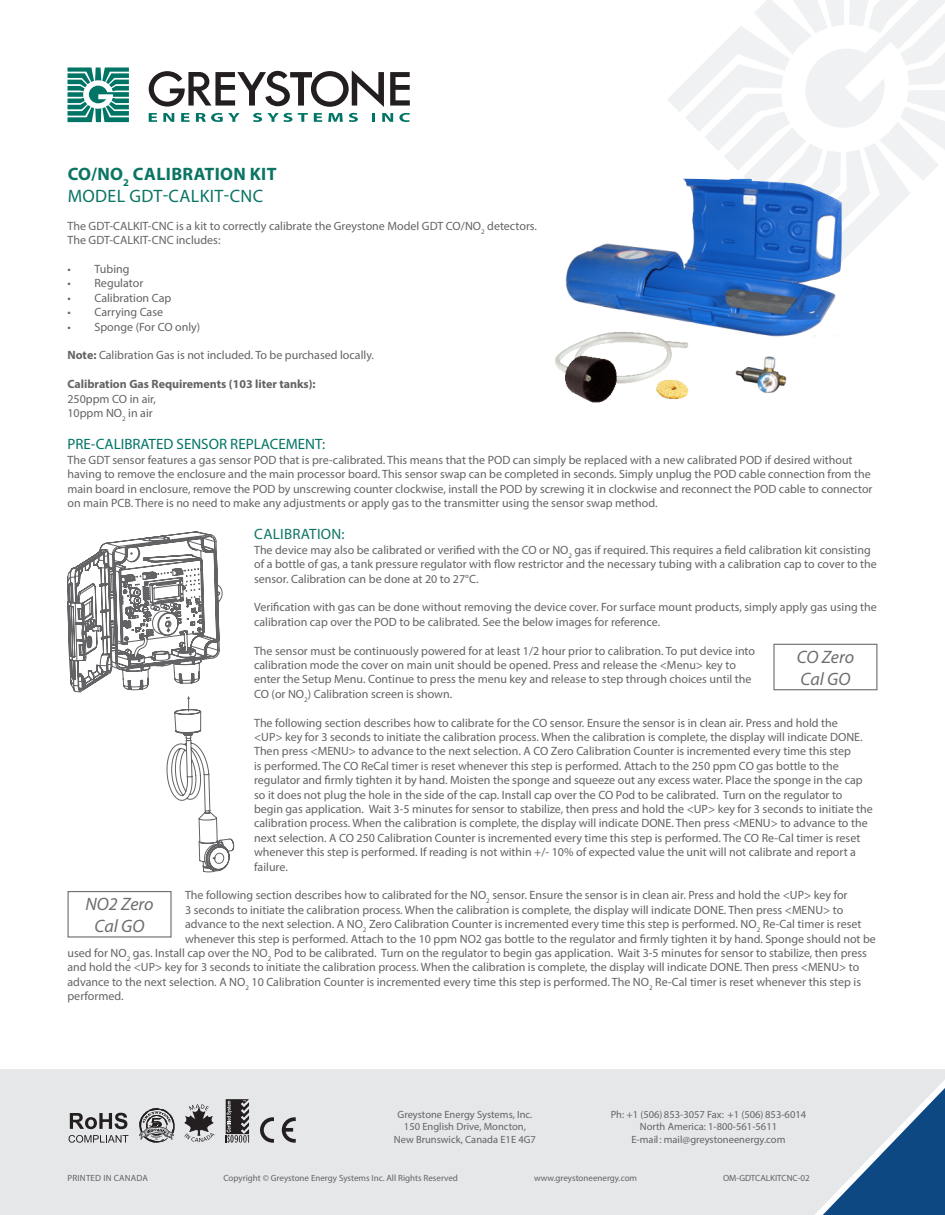
<style>
.page{position:relative;width:945px;height:1215px;background:#fff}
.page>*{position:absolute;margin:0;border:0;box-sizing:border-box;transform-origin:0 0}
.t1{font:700 18px/21.6px "Myriad Pro";letter-spacing:.02em;color:#0b7564}
.t2{font:italic 18px/21.6px "Myriad Pro";color:#6c6d70}
.t3{font:15px "Myriad Pro";color:#007566}
.t4{font:15px "Myriad Pro";letter-spacing:.02em;color:#0b7564}
.t5{font:12px/14.4px "Myriad Pro";color:#636366}
.t6{font:700 12px "Myriad Pro";color:#636366}
.t7{font:10.5px/12.6px "Myriad Pro";color:#636366;text-align:center}
.t8{font:9px "Myriad Pro";color:#636366}
.t9{font:9px "Myriad Pro";letter-spacing:.02em;color:#636366}
.s1{font-weight:400}
.s2{font-weight:700}
</style>
<div class="page">
<svg style="left:390px;top:72px;width:20px;height:34px"></svg>
<svg style="left:149px;top:70px;width:235px;height:37px"></svg>
<svg style="left:67px;top:67px;width:62px;height:55px"></svg>
<svg style="left:149px;top:113px;width:8px;height:9px"></svg>
<svg style="left:181px;top:113px;width:9px;height:9px"></svg>
<svg style="left:314px;top:113px;width:8px;height:9px"></svg>
<svg style="left:163px;top:113px;width:11px;height:9px"></svg>
<svg style="left:382px;top:113px;width:11px;height:9px"></svg>
<svg style="left:196px;top:113px;width:44px;height:9px"></svg>
<svg style="left:253px;top:113px;width:55px;height:9px"></svg>
<svg style="left:328px;top:113px;width:30px;height:9px"></svg>
<svg style="left:372px;top:113px;width:3px;height:9px"></svg>
<svg style="left:399px;top:113px;width:11px;height:9px"></svg>
<svg style="left:667px;top:0;width:278px;height:261px"></svg>
<div style="left:0;top:1070px;width:945px;height:145px;background:#e6e7e9"></div>
<svg style="left:803px;top:1069px;width:142px;height:146px"></svg>
<svg style="left:69px;top:1135px;width:59px;height:8px"></svg>
<svg style="left:70px;top:1113px;width:57px;height:16px"></svg>
<svg style="left:139px;top:1108px;width:35px;height:35px"></svg>
<svg style="left:184px;top:1104px;width:31px;height:38px"></svg>
<svg style="left:260px;top:1117px;width:14px;height:26px"></svg>
<svg style="left:282px;top:1117px;width:14px;height:26px"></svg>
<svg style="left:226px;top:1099px;width:23px;height:44px"></svg>
<svg style="left:67px;top:532px;width:167px;height:340px"></svg>
<svg style="left:187px;top:696px;width:3px;height:15px"></svg>
<div style="left:773px;top:644px;width:104px;height:46px;border:1px solid #717275"></div>
<div style="left:67px;top:891px;width:105px;height:47px;border:1px solid #717275"></div>
<img style="left:565px;top:174px;width:277px;height:219px">
<img style="left:555px;top:302px;width:153px;height:101px">
<h1 class="t1" style="left:68px;top:163px;width:210px">CO/NO<sub>2</sub> CALIBRATION KIT<br><span class="s1">MODEL GDT-CALKIT-CNC</span></h1>
<p class="t5" style="left:67px;top:218px;width:471px">The GDT-CALKIT-CNC is a kit to correctly calibrate the Greystone Model GDT CO/NO<sub>2</sub> detectors.<br>The GDT-CALKIT-CNC includes:</p>
<p class="t5" style="left:67px;top:262px;width:64px">• Tubing</p>
<p class="t5" style="left:67px;top:276px;width:77px">• Regulator</p>
<p class="t5" style="left:67px;top:290px;width:105px">• Calibration Cap</p>
<p class="t5" style="left:67px;top:305px;width:97px">• Carrying Case</p>
<p class="t5" style="left:67px;top:319px;width:134px">• Sponge (For CO only)</p>
<p class="t5" style="left:67px;top:348px;width:308px"><span class="s2">Note:</span> Calibration Gas is not included. To be purchased locally.</p>
<p class="t6" style="left:67px;top:376px;width:250px">Calibration Gas Requirements (103 liter tanks):</p>
<p class="t5" style="left:67px;top:391px;width:90px">250ppm CO in air,<br>10ppm NO<sub>2</sub> in air</p>
<p class="t3" style="left:68px;top:435px;width:259px">PRE-CALIBRATED SENSOR REPLACEMENT:</p>
<p class="t5" style="left:68px;top:452px;width:807px">The GDT sensor features a gas sensor POD that is pre-calibrated. This means that the POD can simply be replaced with a new calibrated POD if desired without having to remove the enclosure and the main processor board. This sensor swap can be completed in seconds. Simply unplug the POD cable connection from the main board in enclosure, remove the POD by unscrewing counter clockwise, install the POD by screwing it in clockwise and reconnect the POD cable to connector on main PCB. There is no need to make any adjustments or apply gas to the transmitter using the sensor swap method.</p>
<p class="t4" style="left:254px;top:525px;width:92px">CALIBRATION:</p>
<p class="t5" style="left:254px;top:542px;width:624px">The device may also be calibrated or verified with the CO or NO<sub>2</sub> gas if required. This requires a field calibration kit consisting of a bottle of gas, a tank pressure regulator with flow restrictor and the necessary tubing with a calibration cap to cover to the sensor. Calibration can be done at 20 to 27°C.</p>
<p class="t5" style="left:254px;top:600px;width:624px">Verification with gas can be done without removing the device cover. For surface mount products, simply apply gas using the calibration cap over the POD to be calibrated. See the below images for reference.</p>
<p class="t5" style="left:254px;top:643px;width:502px">The sensor must be continuously powered for at least 1/2 hour prior to calibration. To put device into calibration mode the cover on main unit should be opened. Press and release the &lt;Menu&gt; key to enter the Setup Menu. Continue to press the menu key and release to step through choices until the CO (or NO<sub>2</sub>) Calibration screen is shown.</p>
<p class="t5" style="left:254px;top:715px;width:620px">The following section describes how to calibrate for the CO sensor. Ensure the sensor is in clean air. Press and hold the<br>&lt;UP&gt; key for 3 seconds to initiate the calibration process. When the calibration is complete, the display will indicate DONE.<br>Then press &lt;MENU&gt; to advance to the next selection. A CO Zero Calibration Counter is incremented every time this step<br>is performed. The CO ReCal timer is reset whenever this step is performed. Attach to the 250 ppm CO gas bottle to the regulator and firmly tighten it by hand. Moisten the sponge and squeeze out any excess water. Place the sponge in the cap so it does not plug the hole in the side of the cap. Install cap over the CO Pod to be calibrated. Turn on the regulator to begin gas application. Wait 3-5 minutes for sensor to stabilize, then press and hold the &lt;UP&gt; key for 3 seconds to initiate the calibration process. When the calibration is complete, the display will indicate DONE. Then press &lt;MENU&gt; to advance to the next selection. A CO 250 Calibration Counter is incremented every time this step is performed. The CO Re-Cal timer is reset whenever this step is performed. If reading is not within +/- 10% of expected value the unit will not calibrate and report a failure.</p>
<p class="t5" style="left:185px;top:888px;width:664px">The following section describes how to calibrated for the NO<sub>2</sub> sensor. Ensure the sensor is in clean air. Press and hold the &lt;UP&gt; key for</p>
<p class="t5" style="left:185px;top:902px;width:660px">3 seconds to initiate the calibration process. When the calibration is complete, the display will indicate DONE. Then press &lt;MENU&gt; to</p>
<p class="t5" style="left:185px;top:917px;width:678px">advance to the next selection. A NO<sub>2</sub> Zero Calibration Counter is incremented every time this step is performed. NO<sub>2</sub> Re-Cal timer is reset</p>
<p class="t5" style="left:185px;top:931px;width:692px">whenever this step is performed. Attach to the 10 ppm NO2 gas bottle to the regulator and firmly tighten it by hand. Sponge should not be</p>
<p class="t5" style="left:68px;top:946px;width:801px">used for NO<sub>2</sub> gas. Install cap over the NO<sub>2</sub> Pod to be calibrated. Turn on the regulator to begin gas application. Wait 3-5 minutes for sensor to stabilize, then press</p>
<p class="t5" style="left:67px;top:960px;width:793px">and hold the &lt;UP&gt; key for 3 seconds to initiate the calibration process. When the calibration is complete, the display will indicate DONE. Then press &lt;MENU&gt; to</p>
<p class="t5" style="left:67px;top:974px;width:795px">advance to the next selection. A NO<sub>2</sub> 10 Calibration Counter is incremented every time this step is performed. The NO<sub>2</sub> Re-Cal timer is reset whenever this step is</p>
<p class="t5" style="left:68px;top:989px;width:58px">performed.</p>
<h1 class="t2" style="left:797px;top:646px;width:59px">CO Zero<br>Cal GO</h1>
<h1 class="t2" style="left:86px;top:893px;width:69px;text-align:center">NO2 Zero<br>Cal GO</h1>
<p class="t7" style="left:394px;top:1108px;width:144px">Greystone Energy Systems, Inc.<br>150 English Drive, Moncton,<br>New Brunswick, Canada E1E 4G7</p>
<p class="t7" style="left:611px;top:1108px;width:197px">Ph: +1 (506) 853-3057 Fax: +1 (506) 853-6014<br>North America: 1-800-561-5611<br>E-mail: mail@greystoneenergy.com</p>
<p class="t9" style="left:68px;top:1173px;width:82px">PRINTED IN CANADA</p>
<p class="t8" style="left:224px;top:1173px;width:236px">Copyright © Greystone Energy Systems Inc. All Rights Reserved</p>
<p class="t8" style="left:534px;top:1173px;width:105px">www.greystoneenergy.com</p>
<p class="t8" style="left:723px;top:1173px;width:88px">OM-GDTCALKITCNC-02</p>
</div>
